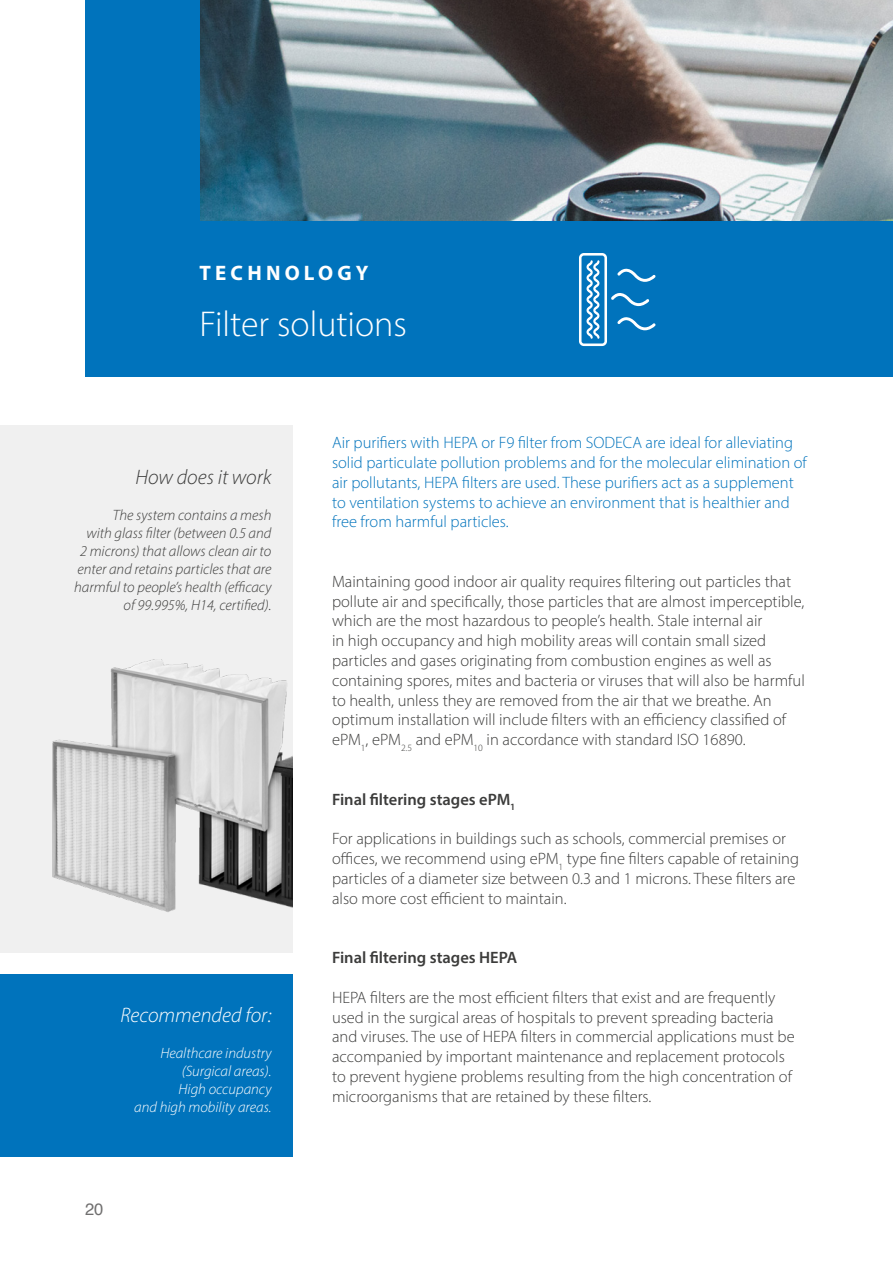
<style>
.page{position:relative;width:893px;height:1263px;background:#fff}
.page>*{position:absolute;margin:0;border:0;box-sizing:border-box;transform-origin:0 0}
.t1{font:300 36px "Myriad Pro";color:#fff}
.t2{font:italic 300 21px "Myriad Pro";color:#fff}
.t3{font:italic 300 21px "Myriad Pro";color:#3c3c3b}
.t4{font:700 21px "Myriad Pro";letter-spacing:.2em;color:#fff}
.t5{font:300 16.5px/19.8px "Myriad Pro";color:#3c3c3b}
.t6{font:300 16.5px/19.8px "Myriad Pro";color:#0073bc}
.t7{font:600 16.5px "Myriad Pro";color:#3c3c3b}
.t8{font:16.5px "Helvetica";color:#706f6f}
.t9{font:italic 300 15px/18px "Myriad Pro";color:#3c3c3b;text-align:right}
.t10{font:italic 300 15px/18px "Myriad Pro";color:#fff;text-align:right}
</style>
<div class="page">
<img style="left:200px;top:0;width:693px;height:221px">
<div style="left:85px;top:221px;width:808px;height:155px;background:#0073bc"></div>
<div style="left:85px;top:0;width:115px;height:376px;background:#0073bc"></div>
<svg style="left:579px;top:253px;width:77px;height:94px"></svg>
<div style="left:0;top:425px;width:293px;height:528px;background:#f0f0f0"></div>
<div style="left:0;top:974px;width:293px;height:182px;background:#0073bc"></div>
<img style="left:52px;top:659px;width:241px;height:253px">
<p class="t4" style="left:200px;top:259px;width:171px">TECHNOLOGY</p>
<h1 class="t1" style="left:200px;top:302px;width:209px">Filter solutions</h1>
<p class="t3" style="left:135px;top:464px;width:138px">How does it work</p>
<p class="t9" style="left:74px;top:505px;width:199px">The system contains a mesh<br>with glass filter (between 0.5 and<br>2 microns) that allows clean air to enter and retains particles that are harmful to people’s health (efficacy of 99.995%, H14, certified).</p>
<p class="t2" style="left:120px;top:1002px;width:153px">Recommended for:</p>
<p class="t10" style="left:134px;top:1044px;width:139px">Healthcare industry (Surgical areas).<br>High occupancy<br>and high mobility areas.</p>
<p class="t8" style="left:85px;top:1196px;width:20px">20</p>
<p class="t6" style="left:332px;top:433px;width:476px">Air purifiers with HEPA or F9 filter from SODECA are ideal for alleviating solid particulate pollution problems and for the molecular elimination of air pollutants, HEPA filters are used. These purifiers act as a supplement to ventilation systems to achieve an environment that is healthier and free from harmful particles.</p>
<p class="t5" style="left:332px;top:571px;width:474px">Maintaining good indoor air quality requires filtering out particles that pollute air and specifically, those particles that are almost imperceptible, which are the most hazardous to people’s health. Stale internal air<br>in high occupancy and high mobility areas will contain small sized particles and gases originating from combustion engines as well as containing spores, mites and bacteria or viruses that will also be harmful to health, unless they are removed from the air that we breathe. An optimum installation will include filters with an efficiency classified of ePM<sub>1</sub>, ePM<sub>2.5</sub> and ePM<sub>10</sub> in accordance with standard ISO 16890.</p>
<p class="t7" style="left:332px;top:789px;width:185px">Final filtering stages ePM<sub>1</sub></p>
<p class="t5" style="left:332px;top:829px;width:468px">For applications in buildings such as schools, commercial premises or offices, we recommend using ePM<sub>1</sub> type fine filters capable of retaining particles of a diameter size between 0.3 and 1 microns. These filters are also more cost efficient to maintain.</p>
<p class="t7" style="left:332px;top:947px;width:187px">Final filtering stages HEPA</p>
<p class="t5" style="left:332px;top:987px;width:464px">HEPA filters are the most efficient filters that exist and are frequently used in the surgical areas of hospitals to prevent spreading bacteria and viruses. The use of HEPA filters in commercial applications must be accompanied by important maintenance and replacement protocols to prevent hygiene problems resulting from the high concentration of microorganisms that are retained by these filters.</p>
</div>
